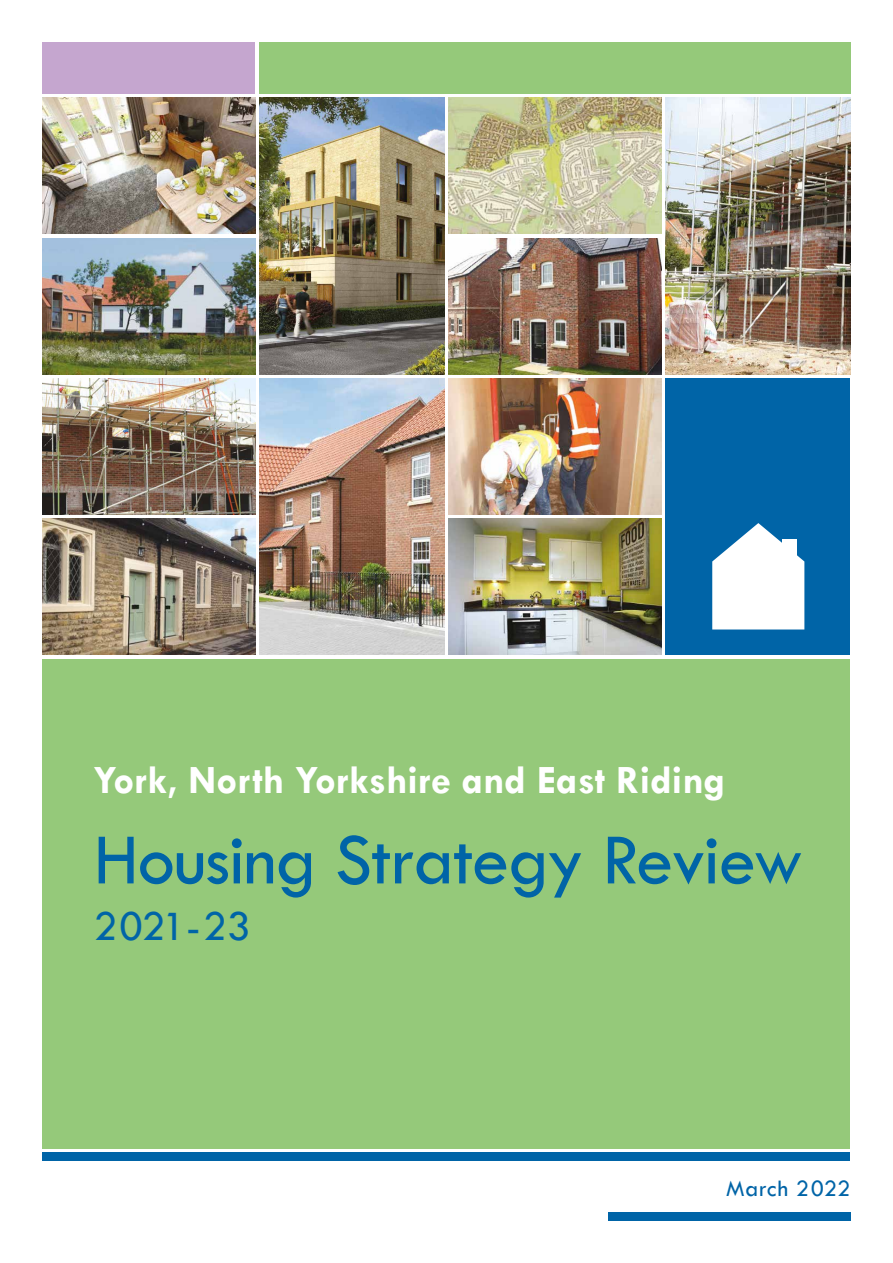
<style>
.page{position:relative;width:893px;height:1263px;background:#fff}
.page>*{position:absolute;margin:0;border:0;box-sizing:border-box;transform-origin:0 0}
.t1{font:75px "Tw Cen";letter-spacing:-.02em;color:#0064a7}
.t2{font:43.5px "Tw Cen";letter-spacing:-.02em;color:#0064a7}
.t3{font:700 40.5px "Tw Cen";color:#fff}
.t4{font:24px "Tw Cen";letter-spacing:.02em;color:#0064a7}
</style>
<div class="page">
<div style="left:43px;top:43px;width:212px;height:51px;background:#c5a6cf"></div>
<img style="left:449px;top:238px;width:212px;height:136px">
<img style="left:449px;top:378px;width:212px;height:136px">
<img style="left:43px;top:519px;width:212px;height:136px">
<img style="left:449px;top:519px;width:212px;height:136px">
<img style="left:259px;top:98px;width:185px;height:276px">
<img style="left:665px;top:98px;width:185px;height:276px">
<img style="left:259px;top:378px;width:185px;height:277px">
<div style="left:665px;top:378px;width:185px;height:277px;background:#0064a7"></div>
<div style="left:259px;top:43px;width:591px;height:51px;background:#95c97a"></div>
<div style="left:43px;top:659px;width:807px;height:489px;background:#95c97a"></div>
<div style="left:43px;top:1152px;width:807px;height:9px;background:#0064a7"></div>
<div style="left:608px;top:1212px;width:242px;height:8px;background:#0064a7"></div>
<svg style="left:712px;top:523px;width:92px;height:106px"></svg>
<img style="left:43px;top:378px;width:212px;height:136px">
<img style="left:449px;top:98px;width:212px;height:136px">
<img style="left:43px;top:98px;width:212px;height:136px">
<img style="left:43px;top:238px;width:212px;height:136px">
<p class="t3" style="left:94px;top:756px;width:633px">York, North Yorkshire and East Riding</p>
<h1 class="t1" style="left:94px;top:815px;width:711px">Housing Strategy Review</h1>
<p class="t2" style="left:94px;top:900px;width:159px">2021-23</p>
<p class="t4" style="left:726px;top:1173px;width:126px">March 2022</p>
</div>
